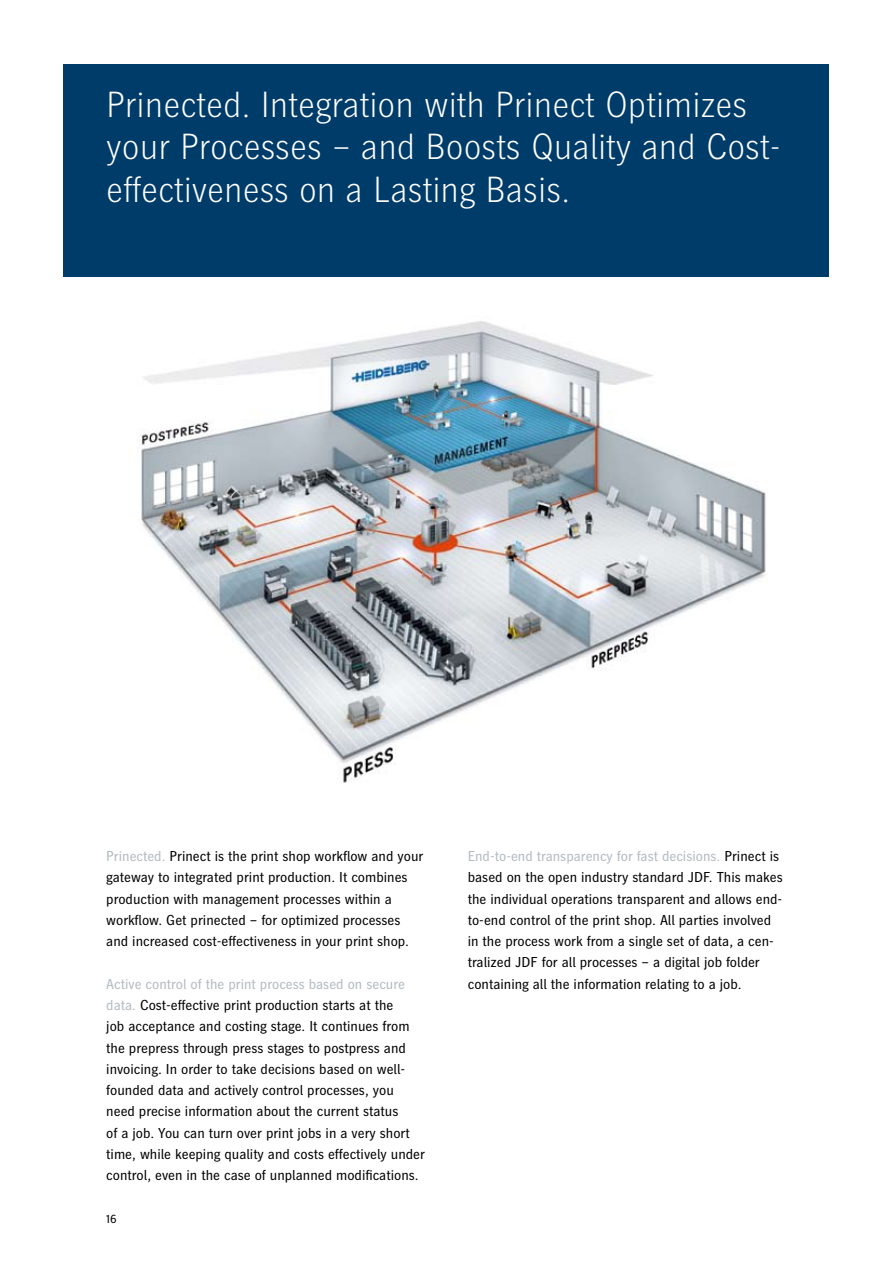
<style>
.page{position:relative;width:893px;height:1263px;background:#fff}
.page>*{position:absolute;margin:0;border:0;box-sizing:border-box;transform-origin:0 0}
.t1{font:300 36px/42.5px "Heidelberg Gothic Ml";color:#fff}
.t2{font:14.25px/21.3px "Heidelberg Gothic Ml";color:#000}
.t3{font:12px "Heidelberg Gothic Ml";color:#000}
.s1{color:#b2bbc1}
</style>
<div class="page">
<div style="left:64px;top:64px;width:765px;height:212px;background:#003c6a"></div>
<img style="left:137px;top:321px;width:629px;height:462px">
<h1 class="t1" style="left:106px;top:83px;width:676px">Prinected. Integration with Prinect Optimizes your Processes – and Boosts Quality and Cost&shy;effectiveness on a Lasting Basis.</h1>
<p class="t2" style="left:106px;top:846px;width:319px"><span class="s1">Prinected.</span> Prinect is the print shop workflow and your gateway to integrated print production. It combines production with management processes within a workflow. Get prinected – for optimized processes and increased cost-effectiveness in your print shop.</p>
<p class="t2" style="left:106px;top:973px;width:320px"><span class="s1">Active control of the print process based on secure data.</span> Cost-effective print production starts at the<br>job acceptance and costing stage. It continues from the prepress through press stages to postpress and invoicing. In order to take decisions based on well&shy;founded data and actively control processes, you need precise information about the current status<br>of a job. You can turn over print jobs in a very short time, while keeping quality and costs effectively under control, even in the case of unplanned modifications.</p>
<p class="t3" style="left:106px;top:1212px;width:12px">16</p>
<p class="t2" style="left:468px;top:846px;width:317px"><span class="s1">End-to-end transparency for fast decisions.</span> Prinect is based on the open industry standard JDF. This makes the individual operations transparent and allows end&shy;to-end control of the print shop. All parties involved in the process work from a single set of data, a cen&shy;tralized JDF for all processes – a digital job folder containing all the information relating to a job.</p>
</div>
